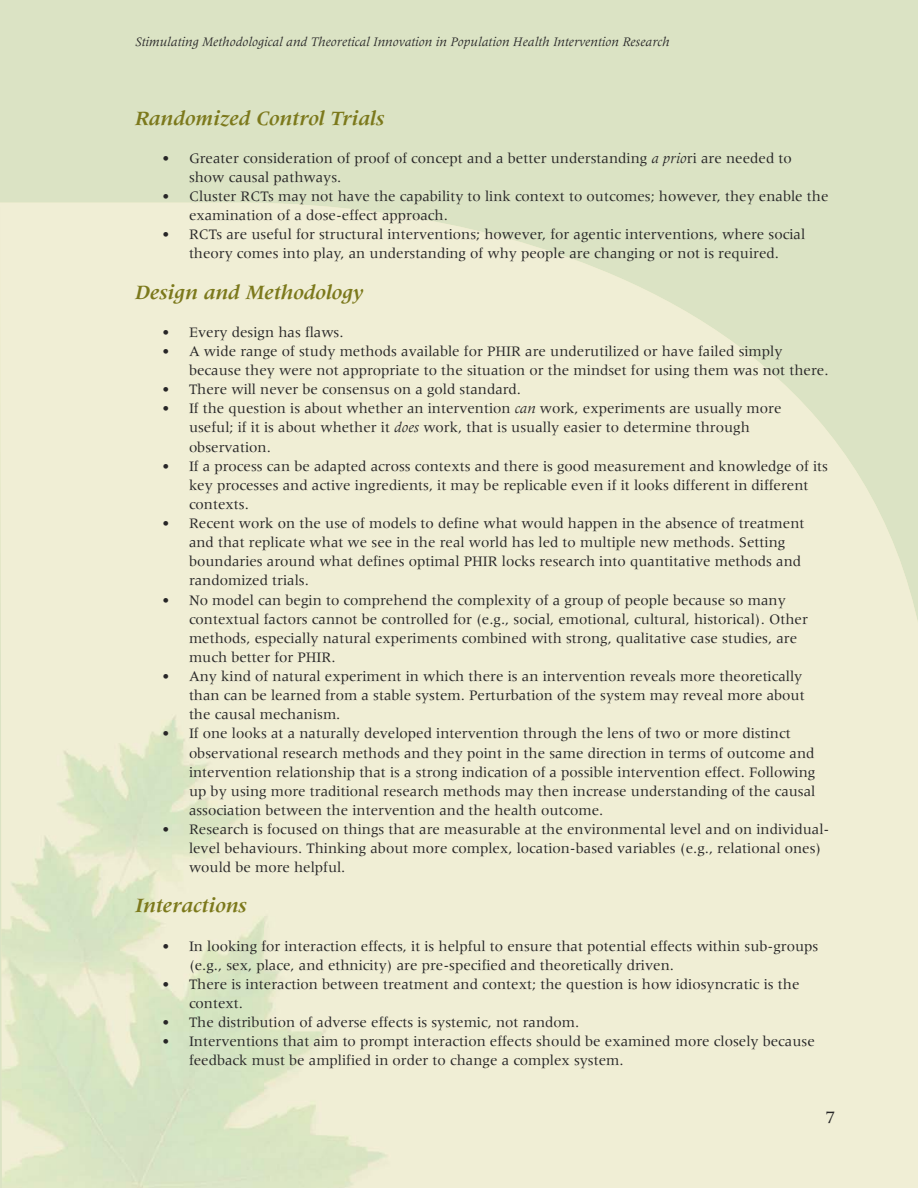
<style>
.page{position:relative;width:918px;height:1188px;background:#dbe3c4}
.page>*{position:absolute;margin:0;border:0;box-sizing:border-box;transform-origin:0 0}
.t1{font:italic 700 21px "Meridien";color:#7c791c}
.t2{font:18px "Meridien";color:#272627}
.t3{font:15px/19.2px "Meridien";color:#272627}
.t4{font:italic 13.5px "Meridien";color:#272627}
.s1{font-style:italic}
</style>
<div class="page">
<img style="left:0;top:202px;width:918px;height:986px">
<p class="t4" style="left:135px;top:37px;width:536px">Stimulating Methodological and Theoretical Innovation in Population Health Intervention Research</p>
<h1 class="t1" style="left:135px;top:110px;width:251px">Randomized Control Trials</h1>
<p class="t3" style="left:189px;top:150px;width:604px;text-indent:-27px">• Greater consideration of proof of concept and a better understanding <span class="s1">a prio</span>ri are needed to show causal pathways.</p>
<p class="t3" style="left:189px;top:188px;width:641px;text-indent:-27px">• Cluster RCTs may not have the capability to link context to outcomes; however, they enable the examination of a dose-effect approach.</p>
<p class="t3" style="left:162px;top:226px;width:645px;text-align:center">• RCTs are useful for structural interventions; however, for agentic interventions, where social theory comes into play, an understanding of why people are changing or not is required.</p>
<h1 class="t1" style="left:135px;top:284px;width:230px">Design and Methodology</h1>
<p class="t3" style="left:162px;top:324px;width:183px">• Every design has flaws.</p>
<p class="t3" style="left:189px;top:343px;width:641px;text-indent:-27px">• A wide range of study methods available for PHIR are underutilized or have failed simply because they were not appropriate to the situation or the mindset for using them was not there.</p>
<p class="t3" style="left:162px;top:381px;width:361px">• There will never be consensus on a gold standard.</p>
<p class="t3" style="left:189px;top:400px;width:594px;text-indent:-27px">• If the question is about whether an intervention <span class="s1">can</span> work, experiments are usually more useful; if it is about whether it <span class="s1">does</span> work, that is usually easier to determine through observation.</p>
<p class="t3" style="left:189px;top:457px;width:640px;text-indent:-27px">• If a process can be adapted across contexts and there is good measurement and knowledge of its key processes and active ingredients, it may be replicable even if it looks different in different contexts.</p>
<p class="t3" style="left:189px;top:515px;width:617px;text-indent:-27px">• Recent work on the use of models to define what would happen in the absence of treatment and that replicate what we see in the real world has led to multiple new methods. Setting boundaries around what defines optimal PHIR locks research into quantitative methods and randomized trials.</p>
<p class="t3" style="left:189px;top:591px;width:620px;text-indent:-27px">• No model can begin to comprehend the complexity of a group of people because so many contextual factors cannot be controlled for (e.g., social, emotional, cultural, historical). Other methods, especially natural experiments combined with strong, qualitative case studies, are much better for PHIR.</p>
<p class="t3" style="left:189px;top:668px;width:617px;text-indent:-27px">• Any kind of natural experiment in which there is an intervention reveals more theoretically than can be learned from a stable system. Perturbation of the system may reveal more about the causal mechanism.</p>
<p class="t3" style="left:189px;top:725px;width:628px;text-indent:-27px">• If one looks at a naturally developed intervention through the lens of two or more distinct observational research methods and they point in the same direction in terms of outcome and intervention relationship that is a strong indication of a possible intervention effect. Following up by using more traditional research methods may then increase understanding of the causal association between the intervention and the health outcome.</p>
<p class="t3" style="left:189px;top:821px;width:642px;text-indent:-27px">• Research is focused on things that are measurable at the environmental level and on individual&shy;level behaviours. Thinking about more complex, location-based variables (e.g., relational ones) would be more helpful.</p>
<h1 class="t1" style="left:135px;top:898px;width:113px">Interactions</h1>
<p class="t3" style="left:189px;top:937px;width:631px;text-indent:-27px">• In looking for interaction effects, it is helpful to ensure that potential effects within sub-groups (e.g., sex, place, and ethnicity) are pre-specified and theoretically driven.</p>
<p class="t3" style="left:189px;top:976px;width:612px;text-indent:-27px">• There is interaction between treatment and context; the question is how idiosyncratic is the context.</p>
<p class="t3" style="left:162px;top:1014px;width:419px">• The distribution of adverse effects is systemic, not random.</p>
<p class="t3" style="left:189px;top:1033px;width:627px;text-indent:-27px">• Interventions that aim to prompt interaction effects should be examined more closely because feedback must be amplified in order to change a complex system.</p>
<p class="t2" style="left:825px;top:1110px;width:12px">7</p>
</div>
